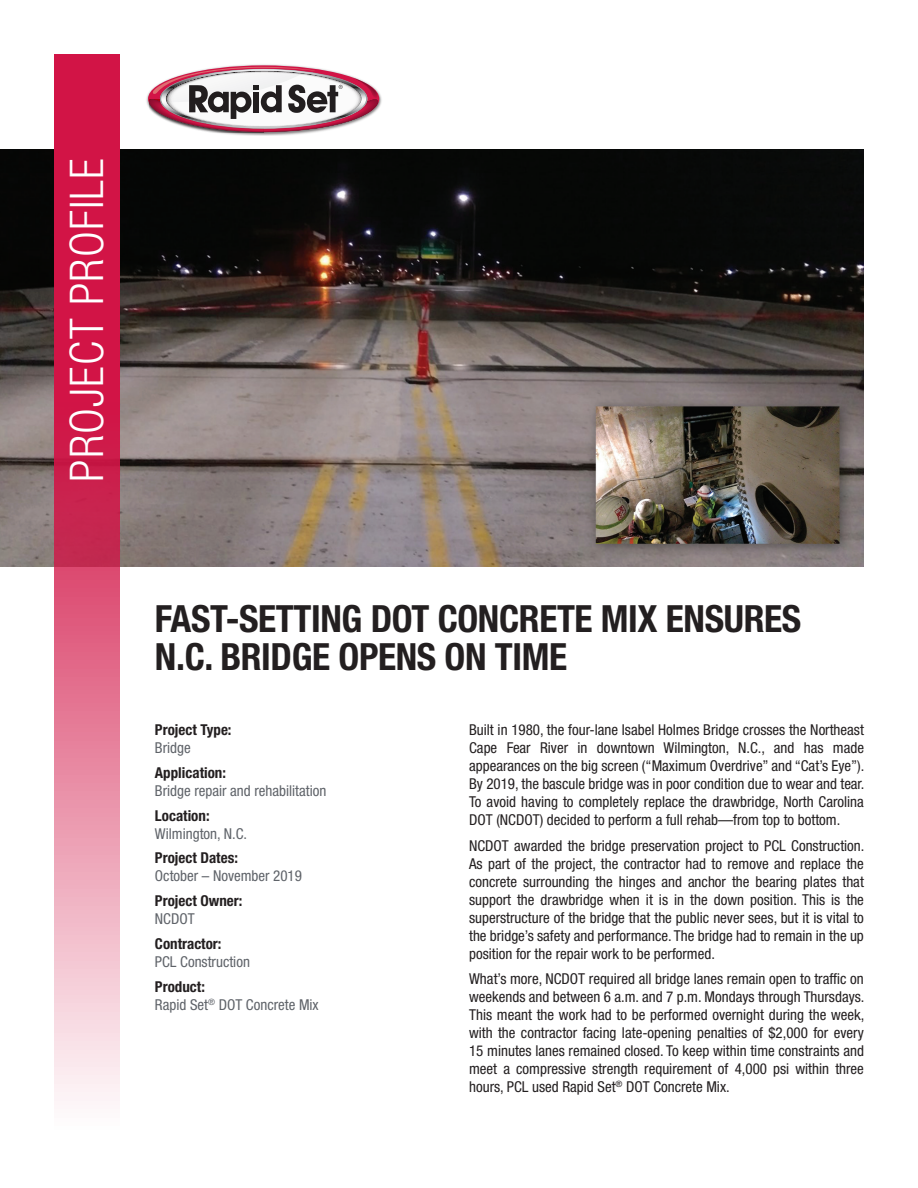
<style>
.page{position:relative;width:918px;height:1188px;background:#fff}
.page>*{position:absolute;margin:0;border:0;box-sizing:border-box;transform-origin:0 0}
.t1{font:300 condensed 46.5px "Helvetica Neue LT Std";letter-spacing:.025em;color:#fff}
.t2{font:700 condensed 37.5px/37.5px "Helvetica Neue LT Std";letter-spacing:-.01em;color:#231f20}
.t3{font:condensed 15px/18px "Helvetica Neue LT Std";color:#231f20;text-align:justify}
.t4{font:condensed 15px/18px "Helvetica Neue LT Std";color:#5f6369}
.t5{font:700 condensed 15px "Helvetica Neue LT Std";color:#231f20}
.s1{font-weight:700;color:#231f20}
</style>
<div class="page">
<img style="left:0;top:150px;width:864px;height:417px">
<svg style="left:54px;top:54px;width:65px;height:1047px;background:#dd5c7e"></svg>
<img style="left:146px;top:64px;width:236px;height:71px">
<svg style="left:148px;top:65px;width:231px;height:67px"></svg>
<h1 class="t1" style="left:60px;top:482px;width:325px;rotate:-90deg">PROJECT PROFILE</h1>
<h2 class="t2" style="left:155px;top:600px;width:648px">FAST-SETTING DOT CONCRETE MIX ENSURES<br>N.C. BRIDGE OPENS ON TIME</h2>
<p class="t5" style="left:155px;top:721px;width:78px">Project Type:</p>
<p class="t4" style="left:155px;top:739px;width:37px">Bridge</p>
<p class="t5" style="left:155px;top:764px;width:73px">Application:</p>
<p class="t4" style="left:155px;top:782px;width:173px">Bridge repair and rehabilitation</p>
<p class="t5" style="left:155px;top:806px;width:56px">Location:</p>
<p class="t4" style="left:155px;top:824px;width:94px">Wilmington, N.C.</p>
<p class="t5" style="left:155px;top:849px;width:84px">Project Dates:</p>
<p class="t4" style="left:155px;top:867px;width:149px">October – November 2019</p>
<p class="t5" style="left:155px;top:892px;width:89px">Project Owner:</p>
<p class="t4" style="left:155px;top:910px;width:41px">NCDOT</p>
<p class="t5" style="left:155px;top:935px;width:68px">Contractor:</p>
<p class="t4" style="left:155px;top:953px;width:96px">PCL Construction</p>
<p class="t4" style="left:155px;top:977px;width:165px"><span class="s1">Product:<br></span>Rapid Set<sup>®</sup> DOT Concrete Mix</p>
<p class="t3" style="left:469px;top:721px;width:397px">Built in 1980, the four-lane Isabel Holmes Bridge crosses the Northeast Cape Fear River in downtown Wilmington, N.C., and has made appearances on the big screen (“Maximum Overdrive” and “Cat’s Eye”).<br>By 2019, the bascule bridge was in poor condition due to wear and tear.<br>To avoid having to completely replace the drawbridge, North Carolina DOT (NCDOT) decided to perform a full rehab—from top to bottom.</p>
<p class="t3" style="left:469px;top:836px;width:397px">NCDOT awarded the bridge preservation project to PCL Construction.<br>As part of the project, the contractor had to remove and replace the concrete surrounding the hinges and anchor the bearing plates that support the drawbridge when it is in the down position. This is the superstructure of the bridge that the public never sees, but it is vital to the bridge’s safety and performance. The bridge had to remain in the up position for the repair work to be performed.</p>
<p class="t3" style="left:469px;top:970px;width:397px">What’s more, NCDOT required all bridge lanes remain open to traffic on weekends and between 6 a.m. and 7 p.m. Mondays through Thursdays.<br>This meant the work had to be performed overnight during the week, with the contractor facing late-opening penalties of $2,000 for every 15 minutes lanes remained closed. To keep within time constraints and meet a compressive strength requirement of 4,000 psi within three hours, PCL used Rapid Set<sup>®</sup> DOT Concrete Mix.</p>
</div>
